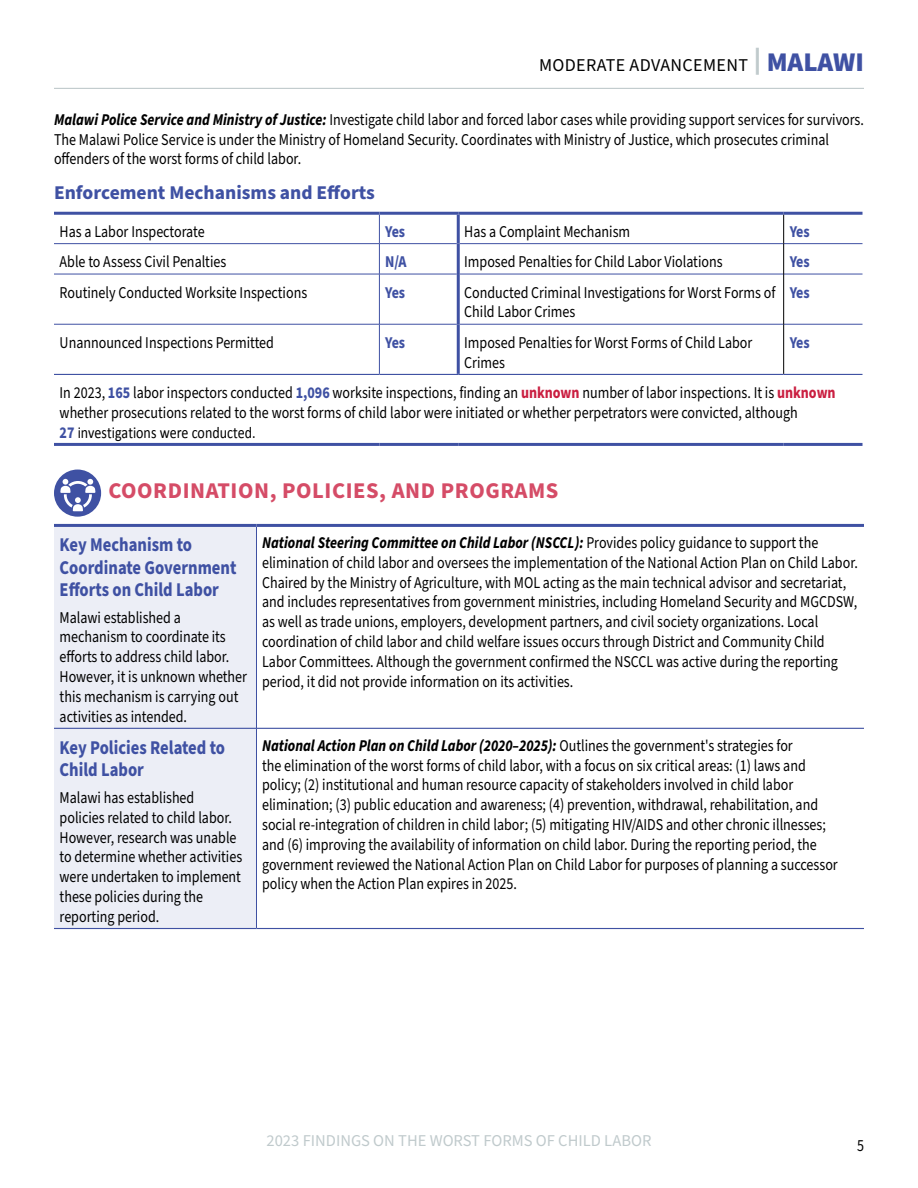
<style>
.page{position:relative;width:918px;height:1188px;background:#fff}
.page>*{position:absolute;margin:0;border:0;box-sizing:border-box;transform-origin:0 0}
.H1-HEADING_1{font:700 22.5px "Source Sans Pro";letter-spacing:.025em;color:#d54c67}
.H2-HEADING_2{font:700 19.5px/22.5px "Source Sans Pro";color:#3f51a3;scale:.85 1}
.H2-HEADING_2-2{font:700 19.5px "Source Sans Pro";color:#3f51a3}
.t1{font:18px "Source Sans Pro";letter-spacing:.02em;color:#000}
.t2{font:16.5px/19.8px "Source Sans Pro";color:#000;scale:.85 1}
.t3{font:16.5px "Source Sans Pro";color:#c0cacc}
.t4{font:700 16.5px "Source Sans Pro";letter-spacing:-.03em;color:#3f51a3;scale:.85 1}
.s1{font-weight:900;font-size:27px;color:#3f51a3}
.s2{font-weight:700;font-style:italic}
.s3{font-weight:700;color:#3f51a3}
.s4{font-weight:700;color:#ca1f41}
.s5{font-family:"Calibri"}
</style>
<div class="page">
<hr style="left:54px;top:88px;width:810px;height:1px;background:#c0cacc">
<svg style="left:54px;top:215px;width:809px;height:228px"></svg>
<hr style="left:54px;top:212px;width:325px;height:3px;background:#3f51a3">
<hr style="left:379px;top:212px;width:79px;height:3px;background:#3f51a3">
<hr style="left:458px;top:212px;width:326px;height:3px;background:#3f51a3">
<hr style="left:784px;top:212px;width:79px;height:3px;background:#3f51a3">
<hr style="left:54px;top:374px;width:325px;height:1px;background:#3f51a3">
<hr style="left:379px;top:374px;width:79px;height:1px;background:#3f51a3">
<hr style="left:458px;top:374px;width:326px;height:1px;background:#3f51a3">
<hr style="left:784px;top:374px;width:79px;height:1px;background:#3f51a3">
<hr style="left:54px;top:443px;width:325px;height:3px;background:#3f51a3">
<hr style="left:379px;top:443px;width:79px;height:3px;background:#3f51a3">
<hr style="left:458px;top:443px;width:326px;height:3px;background:#3f51a3">
<hr style="left:784px;top:443px;width:79px;height:3px;background:#3f51a3">
<hr style="left:54px;top:243px;width:325px;height:1px;background:#3f51a3">
<hr style="left:379px;top:243px;width:78px;height:1px;background:#3f51a3">
<hr style="left:460px;top:243px;width:323px;height:1px;background:#3f51a3">
<hr style="left:784px;top:243px;width:79px;height:1px;background:#3f51a3">
<hr style="left:54px;top:274px;width:325px;height:1px;background:#3f51a3">
<hr style="left:379px;top:274px;width:78px;height:1px;background:#3f51a3">
<hr style="left:460px;top:274px;width:323px;height:1px;background:#3f51a3">
<hr style="left:784px;top:274px;width:79px;height:1px;background:#3f51a3">
<hr style="left:54px;top:324px;width:325px;height:1px;background:#3f51a3">
<hr style="left:379px;top:324px;width:78px;height:1px;background:#3f51a3">
<hr style="left:460px;top:324px;width:323px;height:1px;background:#3f51a3">
<hr style="left:784px;top:324px;width:79px;height:1px;background:#3f51a3">
<hr style="left:457px;top:215px;width:3px;height:29px;background:#3f51a3">
<hr style="left:457px;top:244px;width:3px;height:30px;background:#3f51a3">
<hr style="left:457px;top:274px;width:3px;height:50px;background:#3f51a3">
<hr style="left:457px;top:324px;width:3px;height:50px;background:#3f51a3">
<svg style="left:379px;top:215px;width:1px;height:28px"></svg>
<hr style="left:379px;top:244px;width:1px;height:30px;background:#3f51a3">
<hr style="left:379px;top:274px;width:1px;height:50px;background:#3f51a3">
<hr style="left:379px;top:324px;width:1px;height:50px;background:#3f51a3">
<svg style="left:783px;top:215px;width:1px;height:29px"></svg>
<hr style="left:783px;top:244px;width:1px;height:30px;background:#000">
<hr style="left:783px;top:274px;width:1px;height:50px;background:#000">
<hr style="left:783px;top:324px;width:1px;height:50px;background:#000">
<div style="left:54px;top:470px;width:47px;height:47px;background:#3f51a3;border-radius:50%"></div>
<svg style="left:60px;top:479px;width:35px;height:32px"></svg>
<div style="left:54px;top:527px;width:202px;height:401px;background:#eceef6"></div>
<hr style="left:54px;top:524px;width:202px;height:3px;background:#3f51a3">
<hr style="left:256px;top:524px;width:608px;height:3px;background:#3f51a3">
<hr style="left:54px;top:728px;width:202px;height:1px;background:#3f51a3">
<hr style="left:257px;top:728px;width:607px;height:1px;background:#3f51a3">
<hr style="left:256px;top:527px;width:1px;height:201px;background:#3f51a3">
<hr style="left:256px;top:728px;width:1px;height:200px;background:#3f51a3">
<hr style="left:54px;top:928px;width:202px;height:1px;background:#3f51a3">
<hr style="left:256px;top:928px;width:608px;height:1px;background:#3f51a3">
<p class="t1" style="left:539px;top:53px;width:326px">MODERATE ADVANCEMENT <sup>|</sup> <span class="s1">MALAWI</span></p>
<p class="t2" style="left:54px;top:110px;width:954px"><span class="s2">Malawi Police Service and Ministry of Justice:</span> Investigate child labor and forced labor cases while providing support services for survivors.<br>The Malawi Police Service is under the Ministry of Homeland Security. Coordinates with Ministry of Justice, which prosecutes criminal offenders of the worst forms of child labor.</p>
<p class="H2-HEADING_2-2" style="left:54px;top:179px;width:322px">Enforcement Mechanisms and Efforts</p>
<p class="t2" style="left:60px;top:222px;width:172px">Has a Labor Inspectorate</p>
<p class="t4" style="left:385px;top:220px;width:25px">Yes</p>
<p class="t2" style="left:464px;top:222px;width:197px">Has a Complaint Mechanism</p>
<p class="t4" style="left:790px;top:220px;width:25px">Yes</p>
<p class="t2" style="left:60px;top:252px;width:198px">Able to Assess Civil Penalties</p>
<p class="t4" style="left:385px;top:251px;width:27px">N/A</p>
<p class="t2" style="left:464px;top:252px;width:306px">Imposed Penalties for Child Labor Violations</p>
<p class="t4" style="left:790px;top:251px;width:25px">Yes</p>
<p class="t2" style="left:60px;top:283px;width:293px">Routinely Conducted Worksite Inspections</p>
<p class="t4" style="left:385px;top:281px;width:25px">Yes</p>
<p class="t2" style="left:464px;top:283px;width:368px">Conducted Criminal Investigations for Worst Forms of<br>Child Labor Crimes</p>
<p class="t4" style="left:790px;top:281px;width:25px">Yes</p>
<p class="t2" style="left:60px;top:333px;width:254px">Unannounced Inspections Permitted</p>
<p class="t4" style="left:385px;top:331px;width:25px">Yes</p>
<p class="t2" style="left:464px;top:333px;width:341px">Imposed Penalties for Worst Forms of Child Labor<br>Crimes</p>
<p class="t4" style="left:790px;top:331px;width:25px">Yes</p>
<p class="t2" style="left:60px;top:383px;width:915px">In 2023, <span class="s3">165</span> labor inspectors conducted <span class="s3">1,096</span> worksite inspections, finding an <span class="s4">unknown</span> number of labor inspections. It is <span class="s4">unknown </span>whether prosecutions related to the worst forms of child labor were initiated or whether perpetrators were convicted, although<br><span class="s3">27</span> <span class="s5">investigations were conducted.</span></p>
<p class="H1-HEADING_1" style="left:108px;top:475px;width:452px">COORDINATION, POLICIES, AND PROGRAMS</p>
<p class="H2-HEADING_2" style="left:60px;top:534px;width:210px">Key Mechanism to<br>Coordinate Government<br>Efforts on Child Labor</p>
<p class="t2" style="left:60px;top:608px;width:222px">Malawi established a mechanism to coordinate its efforts to address child labor.<br>However, it is unknown whether this mechanism is carrying out activities as intended.</p>
<p class="t2" style="left:262px;top:533px;width:702px"><span class="s2">National Steering Committee on Child Labor (NSCCL):</span> Provides policy guidance to support the elimination of child labor and oversees the implementation of the National Action Plan on Child Labor.<br>Chaired by the Ministry of Agriculture, with MOL acting as the main technical advisor and secretariat, and includes representatives from government ministries, including Homeland Security and MGCDSW, as well as trade unions, employers, development partners, and civil society organizations. Local coordination of child labor and child welfare issues occurs through District and Community Child Labor Committees. Although the government confirmed the NSCCL was active during the reporting period, it did not provide information on its activities.</p>
<p class="H2-HEADING_2" style="left:60px;top:737px;width:196px">Key Policies Related to<br>Child Labor</p>
<p class="t2" style="left:60px;top:788px;width:216px">Malawi has established policies related to child labor.<br>However, research was unable to determine whether activities were undertaken to implement these policies during the reporting period.</p>
<p class="t2" style="left:262px;top:736px;width:679px"><span class="s2">National Action Plan on Child Labor (2020–2025):</span> Outlines the government's strategies for<br>the elimination of the worst forms of child labor, with a focus on six critical areas: (1) laws and policy; (2) institutional and human resource capacity of stakeholders involved in child labor elimination; (3) public education and awareness; (4) prevention, withdrawal, rehabilitation, and social re-integration of children in child labor; (5) mitigating HIV/AIDS and other chronic illnesses; and (6) improving the availability of information on child labor. During the reporting period, the government reviewed the National Action Plan on Child Labor for purposes of planning a successor policy when the Action Plan expires in 2025.</p>
<p class="t3" style="left:267px;top:1130px;width:386px">2023 FINDINGS ON THE WORST FORMS OF CHILD LABOR</p>
<p class="t2" style="left:857px;top:1136px;width:10px">5</p>
</div>
